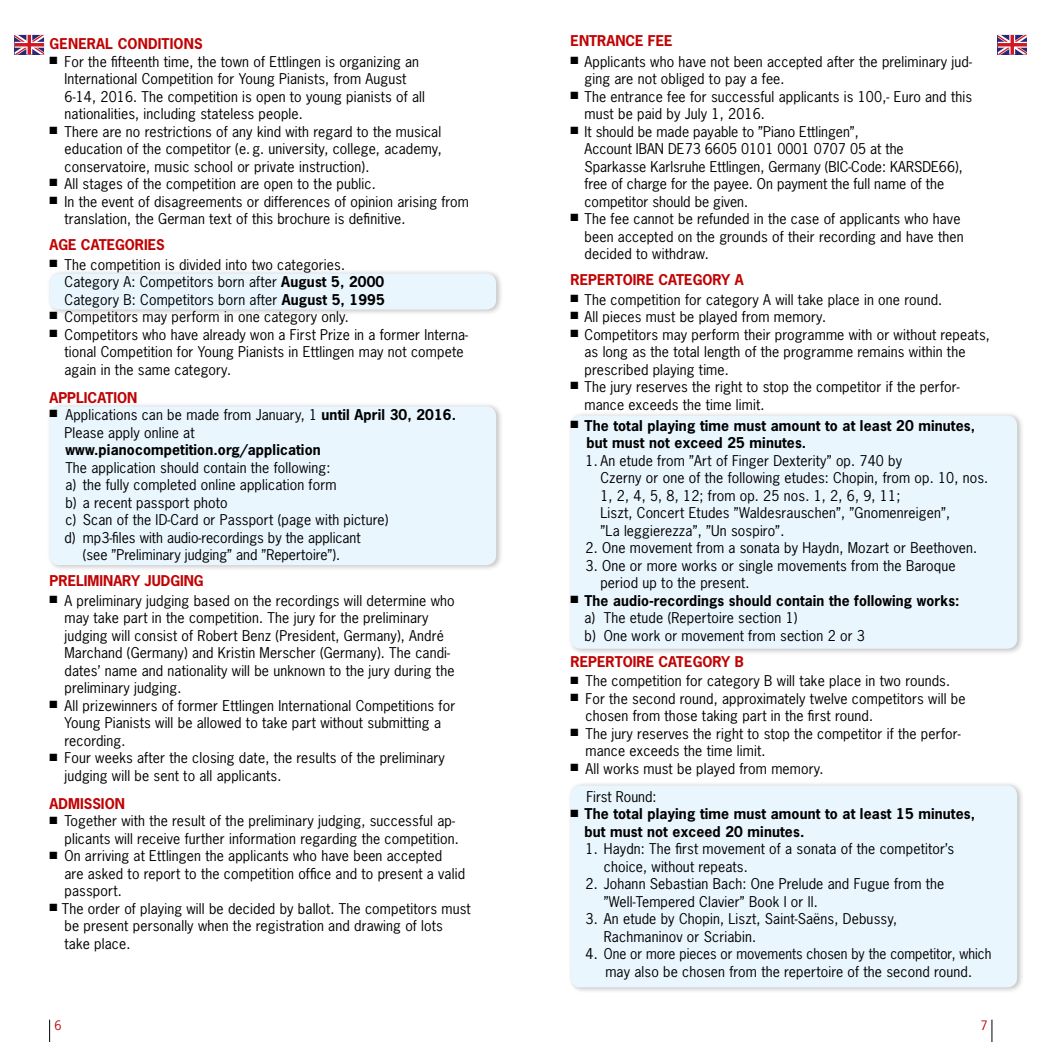
<style>
.page{position:relative;width:1042px;height:1042px;background:#fff}
.page>*{position:absolute;margin:0;border:0;box-sizing:border-box;transform-origin:0 0}
.t1{font:14px/17.5px "News Gothic";letter-spacing:.01em;color:#000}
.t2{font:700 14px/17.5px "News Gothic";letter-spacing:.01em;color:#000}
.t3{font:700 14px "News Gothic Std";color:#c00304}
.t4{font:14px "News Gothic Std";color:#000}
.t5{font:12.25px "News Gothic Std";color:#c00304}
.s1{font-weight:700}
</style>
<div class="page">
<svg style="left:49px;top:1019px;width:1px;height:23px"></svg>
<svg style="left:991px;top:1019px;width:1px;height:23px"></svg>
<div style="left:47px;top:268px;width:457px;height:48px;background:#000;opacity:.25"></div>
<div style="left:50px;top:273px;width:446px;height:37px;background:#eaf6fe;border-radius:10px"></div>
<div style="left:47px;top:401px;width:457px;height:170px;background:#000;opacity:.25"></div>
<div style="left:50px;top:406px;width:446px;height:159px;background:#eaf6fe;border-radius:10px"></div>
<div style="left:567px;top:411px;width:458px;height:243px;background:#000;opacity:.25"></div>
<div style="left:570px;top:415px;width:447px;height:234px;background:#eaf6fe;border-radius:10px"></div>
<div style="left:567px;top:780px;width:458px;height:213px;background:#000;opacity:.25"></div>
<div style="left:570px;top:785px;width:447px;height:202px;background:#eaf6fe;border-radius:10px"></div>
<svg style="left:15px;top:35px;width:29px;height:20px"></svg>
<svg style="left:998px;top:35px;width:29px;height:20px"></svg>
<p class="t3" style="left:50px;top:34px;width:155px">GENERAL CONDITIONS</p>
<p class="t1" style="left:64px;top:52px;width:362px;text-indent:-15px">■ For the fifteenth time, the town of Ettlingen is organizing an International Competition for Young Pianists, from August 6-14, 2016. The competition is open to young pianists of all nationalities, including stateless people.</p>
<p class="t1" style="left:64px;top:122px;width:379px;text-align:justify;text-indent:-15px">■ There are no restrictions of any kind with regard to the musical education of the competitor (e. g. university, college, academy, conservatoire, music school or private instruction).</p>
<p class="t1" style="left:50px;top:175px;width:328px">■ All stages of the competition are open to the public.</p>
<p class="t1" style="left:64px;top:192px;width:406px;text-indent:-15px">■ In the event of disagreements or differences of opinion arising from translation, the German text of this brochure is definitive.</p>
<p class="t3" style="left:50px;top:236px;width:117px">AGE CATEGORIES</p>
<p class="t1" style="left:64px;top:255px;width:322px;text-indent:-15px">■ The competition is divided into two categories.<br>Category A: Competitors born after <span class="s1">August 5, 2000<br></span>Category B: Competitors born after <span class="s1">August 5, 1995</span></p>
<p class="t1" style="left:50px;top:308px;width:301px">■ Competitors may perform in one category only.</p>
<p class="t1" style="left:64px;top:325px;width:405px;text-indent:-15px">■ Competitors who have already won a First Prize in a former Interna&shy;tional Competition for Young Pianists in Ettlingen may not compete again in the same category.</p>
<p class="t3" style="left:50px;top:388px;width:89px">APPLICATION</p>
<p class="t1" style="left:64px;top:406px;width:393px;text-indent:-15px">■ Applications can be made from January, 1 <span class="s1">until April 30, 2016.<br></span>Please apply online at</p>
<p class="t2" style="left:65px;top:441px;width:257px">www.pianocompetition.org/application</p>
<p class="t1" style="left:65px;top:458px;width:267px">The application should contain the following:</p>
<p class="t1" style="left:65px;top:476px;width:273px">a) the fully completed online application form</p>
<p class="t1" style="left:65px;top:493px;width:164px">b) a recent passport photo</p>
<p class="t1" style="left:65px;top:511px;width:324px">c) Scan of the ID-Card or Passport (page with picture)</p>
<p class="t1" style="left:64px;top:528px;width:298px">d) mp3-files with audio-recordings by the applicant</p>
<p class="t1" style="left:83px;top:546px;width:259px">(see ”Preliminary judging” and ”Repertoire”).</p>
<p class="t3" style="left:50px;top:572px;width:155px">PRELIMINARY JUDGING</p>
<p class="t1" style="left:64px;top:591px;width:392px;text-indent:-15px">■ A preliminary judging based on the recordings will determine who may take part in the competition. The jury for the preliminary judging will consist of Robert Benz (President, Germany), André Marchand (Germany) and Kristin Merscher (Germany). The candi&shy;dates’ name and nationality will be unknown to the jury during the preliminary judging.</p>
<p class="t1" style="left:64px;top:696px;width:392px;text-indent:-15px">■ All prizewinners of former Ettlingen International Competitions for<br>Young Pianists will be allowed to take part without submitting a recording.</p>
<p class="t1" style="left:64px;top:749px;width:382px;text-indent:-15px">■ Four weeks after the closing date, the results of the preliminary judging will be sent to all applicants.</p>
<p class="t3" style="left:50px;top:794px;width:77px">ADMISSION</p>
<p class="t1" style="left:50px;top:812px;width:411px;text-align:right">■ Together with the result of the preliminary judging, successful ap&shy;plicants will receive further information regarding the competition.</p>
<p class="t1" style="left:64px;top:847px;width:402px;text-indent:-15px">■ On arriving at Ettlingen the applicants who have been accepted<br>are asked to report to the competition office and to present a valid passport.</p>
<p class="t1" style="left:64px;top:899px;width:408px;text-indent:-15px">■ The order of playing will be decided by ballot. The competitors must be present personally when the registration and drawing of lots take place.</p>
<p class="t3" style="left:570px;top:31px;width:104px">ENTRANCE FEE</p>
<p class="t1" style="left:584px;top:52px;width:389px;text-indent:-14px">■ Applicants who have not been accepted after the preliminary jud&shy;ging are not obliged to pay a fee.</p>
<p class="t1" style="left:584px;top:87px;width:389px;text-indent:-14px">■ The entrance fee for successful applicants is 100,- Euro and this must be paid by July 1, 2016.</p>
<p class="t1" style="left:584px;top:122px;width:380px;text-indent:-14px">■ It should be made payable to ”Piano Ettlingen”,<br>Account IBAN DE73 6605 0101 0001 0707 05 at the Sparkasse Karlsruhe Ettlingen, Germany (BIC-Code: KARSDE66), free of charge for the payee. On payment the full name of the competitor should be given.</p>
<p class="t1" style="left:584px;top:210px;width:381px;text-indent:-14px">■ The fee cannot be refunded in the case of applicants who have been accepted on the grounds of their recording and have then decided to withdraw.</p>
<p class="t3" style="left:570px;top:271px;width:174px">REPERTOIRE CATEGORY A</p>
<p class="t1" style="left:570px;top:290px;width:373px">■ The competition for category A will take place in one round.</p>
<p class="t1" style="left:570px;top:308px;width:257px">■ All pieces must be played from memory.</p>
<p class="t1" style="left:584px;top:325px;width:407px;text-indent:-14px">■ Competitors may perform their programme with or without repeats, as long as the total length of the programme remains within the prescribed playing time.</p>
<p class="t1" style="left:584px;top:378px;width:377px;text-indent:-14px">■ The jury reserves the right to stop the competitor if the perfor&shy;mance exceeds the time limit.</p>
<p class="t2" style="left:586px;top:416px;width:390px;text-indent:-16px">■ The total playing time must amount to at least 20 minutes, but must not exceed 25 minutes.</p>
<p class="t1" style="left:600px;top:451px;width:389px;text-indent:-15px">1. An etude from ”Art of Finger Dexterity” op. 740 by<br>Czerny or one of the following etudes: Chopin, from op. 10, nos.<br>1, 2, 4, 5, 8, 12; from op. 25 nos. 1, 2, 6, 9, 11;<br>Liszt, Concert Etudes ”Waldesrauschen”, ”Gnomenreigen”,<br>”La leggierezza”, ”Un sospiro”.</p>
<p class="t1" style="left:585px;top:539px;width:393px">2. One movement from a sonata by Haydn, Mozart or Beethoven.</p>
<p class="t1" style="left:600px;top:556px;width:357px;text-indent:-15px">3. One or more works or single movements from the Baroque period up to the present.</p>
<p class="t1" style="left:584px;top:591px;width:376px;text-indent:-14px">■ <span class="s1">The audio-recordings should contain the following works: </span>a) The etude (Repertoire section 1)<br>b) One work or movement from section 2 or 3</p>
<p class="t3" style="left:570px;top:652px;width:175px">REPERTOIRE CATEGORY B</p>
<p class="t1" style="left:570px;top:672px;width:381px">■ The competition for category B will take place in two rounds.</p>
<p class="t1" style="left:585px;top:689px;width:381px;text-indent:-15px">■ For the second round, approximately twelve competitors will be chosen from those taking part in the first round.</p>
<p class="t1" style="left:585px;top:724px;width:377px;text-indent:-15px">■ The jury reserves the right to stop the competitor if the perfor&shy;mance exceeds the time limit.</p>
<p class="t1" style="left:570px;top:759px;width:255px">■ All works must be played from memory.</p>
<p class="t4" style="left:586px;top:787px;width:72px">First Round:</p>
<p class="t2" style="left:584px;top:805px;width:392px;text-indent:-14px">■ The total playing time must amount to at least 15 minutes, but must not exceed 20 minutes.</p>
<p class="t1" style="left:604px;top:840px;width:352px;text-indent:-18px">1. Haydn: The first movement of a sonata of the competitor’s choice, without repeats.</p>
<p class="t1" style="left:604px;top:875px;width:342px;text-indent:-18px">2. Johann Sebastian Bach: One Prelude and Fugue from the ”Well-Tempered Clavier” Book I or ll.</p>
<p class="t1" style="left:604px;top:910px;width:295px;text-indent:-18px">3. An etude by Chopin, Liszt, Saint-Saëns, Debussy,<br>Rachmaninov or Scriabin.</p>
<p class="t1" style="left:585px;top:945px;width:407px;text-align:center">4. One or more pieces or movements chosen by the competitor, which may also be chosen from the repertoire of the second round.</p>
<p class="t5" style="left:55px;top:1017px;width:9px">6</p>
<p class="t5" style="left:980px;top:1017px;width:9px">7</p>
</div>
